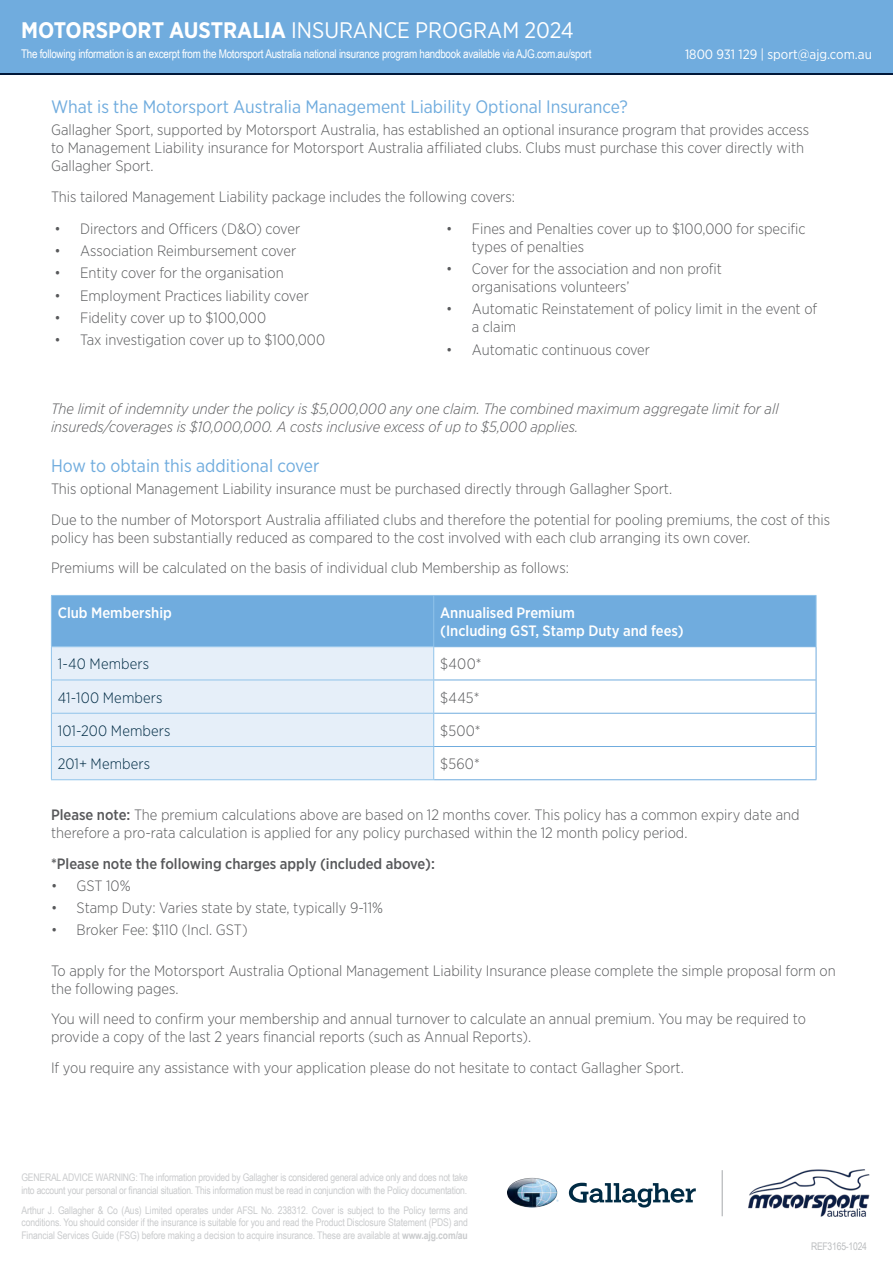
<style>
.page{position:relative;width:893px;height:1263px;background:#fff}
.page>*{position:absolute;margin:0;border:0;box-sizing:border-box;transform-origin:0 0}
.t1{font:22.5px "Gotham Narrow";color:#fff}
.t2{font:18px "Gotham Narrow";color:#70acde}
.t3{font:300 15px/18px "Gotham Narrow";color:#58595b}
.t4{font:italic 300 15px/18px "Gotham Narrow";color:#58595b}
.t5{font:500 15px/18px "Gotham Narrow";color:#fff}
.t6{font:500 15px "Gotham Narrow";color:#58595b}
.t7{font:300 15px "Gotham Narrow";letter-spacing:.005em;color:#002b44}
.t8{font:13.5px "Gotham Narrow";color:#fff}
.t9{font:12px "Arial Narrow";letter-spacing:-.02em;color:#fff}
.t10{font:10.5px/12.6px "Arial Narrow";letter-spacing:-.02em;color:#bcbec0;text-align:justify}
.s1{font-weight:700}
.s2{font-weight:500}
</style>
<div class="page">
<div style="left:52px;top:596px;width:764px;height:50px;background:#70acde"></div>
<div style="left:52px;top:647px;width:381px;height:132px;background:#e6eff9"></div>
<svg style="left:434px;top:647px;width:382px;height:132px"></svg>
<hr style="left:51px;top:596px;width:1px;height:50px;background:#90c3ea">
<hr style="left:433px;top:647px;width:1px;height:33px;background:#90c3ea">
<hr style="left:51px;top:595px;width:383px;height:1px;background:#90c3ea">
<hr style="left:434px;top:646px;width:382px;height:1px;background:#70acde">
<hr style="left:816px;top:647px;width:1px;height:33px;background:#70acde">
<hr style="left:434px;top:680px;width:382px;height:1px;background:#70acde">
<hr style="left:433px;top:596px;width:1px;height:50px;background:#90c3ea">
<hr style="left:434px;top:595px;width:382px;height:1px;background:#90c3ea">
<hr style="left:816px;top:596px;width:1px;height:50px;background:#90c3ea">
<hr style="left:816px;top:680px;width:1px;height:33px;background:#70acde">
<hr style="left:434px;top:713px;width:382px;height:1px;background:#70acde">
<hr style="left:816px;top:713px;width:1px;height:33px;background:#70acde">
<hr style="left:434px;top:746px;width:382px;height:1px;background:#70acde">
<hr style="left:816px;top:746px;width:1px;height:33px;background:#70acde">
<hr style="left:434px;top:779px;width:382px;height:1px;background:#70acde">
<hr style="left:51px;top:646px;width:383px;height:1px;background:#90c3ea">
<hr style="left:51px;top:647px;width:1px;height:33px;background:#90c3ea">
<hr style="left:51px;top:680px;width:383px;height:1px;background:#90c3ea">
<hr style="left:51px;top:680px;width:1px;height:33px;background:#90c3ea">
<hr style="left:433px;top:680px;width:1px;height:33px;background:#90c3ea">
<hr style="left:51px;top:713px;width:383px;height:1px;background:#90c3ea">
<hr style="left:51px;top:714px;width:1px;height:32px;background:#90c3ea">
<hr style="left:433px;top:714px;width:1px;height:32px;background:#90c3ea">
<hr style="left:51px;top:746px;width:383px;height:1px;background:#90c3ea">
<hr style="left:51px;top:747px;width:1px;height:32px;background:#90c3ea">
<hr style="left:433px;top:747px;width:1px;height:32px;background:#90c3ea">
<hr style="left:51px;top:779px;width:383px;height:1px;background:#90c3ea">
<div style="left:0;top:0;width:893px;height:75px;background:linear-gradient(to right,#70acde,#70acde)"></div>
<svg style="left:569px;top:1183px;width:127px;height:24px"></svg>
<img style="left:507px;top:1178px;width:50px;height:29px">
<hr style="left:722px;top:1170px;width:1px;height:46px;background:#bcbec0">
<img style="left:748px;top:1169px;width:122px;height:47px">
<div style="left:0;top:0;width:893px;height:72px;background:#70acde"></div>
<h1 class="t1" style="left:21px;top:16px;width:554px"><span class="s1">MOTORSPORT AUSTRALIA</span> INSURANCE PROGRAM 2024</h1>
<p class="t9" style="left:21px;top:45px;width:572px">The following information is an excerpt from the Motorsport Australia national insurance program handbook available via AJG.com.au/sport</p>
<p class="t8" style="left:685px;top:46px;width:188px">1800 931 129 | sport@ajg.com.au</p>
<p class="t2" style="left:51px;top:95px;width:578px">What is the Motorsport Australia Management Liability Optional Insurance?</p>
<p class="t3" style="left:51px;top:121px;width:759px">Gallagher Sport, supported by Motorsport Australia, has established an optional insurance program that provides access to Management Liability insurance for Motorsport Australia affiliated clubs. Clubs must purchase this cover directly with<br>Gallagher Sport.</p>
<p class="t3" style="left:51px;top:187px;width:465px">This tailored Management Liability package includes the following covers:</p>
<p class="t3" style="left:55px;top:219px;width:247px">• Directors and Officers (D&amp;O) cover</p>
<p class="t3" style="left:55px;top:242px;width:243px">• Association Reimbursement cover</p>
<p class="t3" style="left:55px;top:264px;width:231px">• Entity cover for the organisation</p>
<p class="t3" style="left:55px;top:286px;width:256px">• Employment Practices liability cover</p>
<p class="t3" style="left:55px;top:308px;width:213px">• Fidelity cover up to $100,000</p>
<p class="t3" style="left:55px;top:331px;width:272px">• Tax investigation cover up to $100,000</p>
<p class="t3" style="left:472px;top:219px;width:335px;text-indent:-26px">• Fines and Penalties cover up to $100,000 for specific types of penalties</p>
<p class="t3" style="left:472px;top:259px;width:252px;text-indent:-26px">• Cover for the association and non profit organisations volunteers’</p>
<p class="t3" style="left:472px;top:300px;width:347px;text-indent:-26px">• Automatic Reinstatement of policy limit in the event of a claim</p>
<p class="t3" style="left:446px;top:340px;width:205px">• Automatic continuous cover</p>
<p class="t4" style="left:51px;top:400px;width:729px">The limit of indemnity under the policy is $5,000,000 any one claim. The combined maximum aggregate limit for all insureds/coverages is $10,000,000. A costs inclusive excess of up to $5,000 applies.</p>
<p class="t2" style="left:51px;top:454px;width:270px">How to obtain this additional cover</p>
<p class="t3" style="left:51px;top:473px;width:781px;line-height:30.8px">This optional Management Liability insurance must be purchased directly through Gallagher Sport.<br>Due to the number of Motorsport Australia affiliated clubs and therefore the potential for pooling premiums, the cost of this</p>
<p class="t3" style="left:51px;top:521px;width:701px;line-height:30.8px">policy has been substantially reduced as compared to the cost involved with each club arranging its own cover.<br>Premiums will be calculated on the basis of individual club Membership as follows:</p>
<p class="t5" style="left:58px;top:604px;width:116px">Club Membership</p>
<p class="t5" style="left:440px;top:604px;width:245px">Annualised Premium<br>(Including GST, Stamp Duty and fees)</p>
<p class="t7" style="left:58px;top:655px;width:93px">1-40 Members</p>
<p class="t3" style="left:440px;top:655px;width:43px">$400*</p>
<p class="t7" style="left:58px;top:688px;width:106px">41-100 Members</p>
<p class="t3" style="left:440px;top:688px;width:41px">$445*</p>
<p class="t7" style="left:58px;top:721px;width:114px">101-200 Members</p>
<p class="t3" style="left:440px;top:721px;width:42px">$500*</p>
<p class="t7" style="left:58px;top:755px;width:94px">201+ Members</p>
<p class="t3" style="left:440px;top:754px;width:41px">$560*</p>
<p class="t3" style="left:51px;top:805px;width:750px"><span class="s2">Please note:</span> The premium calculations above are based on 12 months cover. This policy has a common expiry date and therefore a pro-rata calculation is applied for any policy purchased within the 12 month policy period.</p>
<p class="t6" style="left:51px;top:854px;width:385px">*Please note the following charges apply (included above):</p>
<p class="t3" style="left:51px;top:876px;width:81px">• GST 10%</p>
<p class="t3" style="left:51px;top:898px;width:334px">• Stamp Duty: Varies state by state, typically 9-11%</p>
<p class="t3" style="left:51px;top:921px;width:198px">• Broker Fee: $110 (Incl. GST)</p>
<p class="t3" style="left:51px;top:961px;width:786px">To apply for the Motorsport Australia Optional Management Liability Insurance please complete the simple proposal form on the following pages.</p>
<p class="t3" style="left:51px;top:1010px;width:756px">You will need to confirm your membership and annual turnover to calculate an annual premium. You may be required to provide a copy of the last 2 years financial reports (such as Annual Reports).</p>
<p class="t3" style="left:51px;top:1058px;width:634px">If you require any assistance with your application please do not hesitate to contact Gallagher Sport.</p>
<p class="t10" style="left:22px;top:1170px;width:448px">GENERAL ADVICE WARNING: The information provided by Gallagher is considered general advice only and does not take into account your personal or financial situation. This information must be read in conjunction with the Policy documentation.</p>
<p class="t10" style="left:22px;top:1203px;width:448px">Arthur J. Gallagher &amp; Co (Aus) Limited operates under AFSL No. 238312. Cover is subject to the Policy terms and conditions. You should consider if the insurance is suitable for you and read the Product Disclosure Statement (PDS) and Financial Services Guide (FSG) before making a decision to acquire insurance. These are available at <span class="s1">www.ajg.com/au</span></p>
<p class="t10" style="left:811px;top:1240px;width:58px">REF3165-1024</p>
</div>
